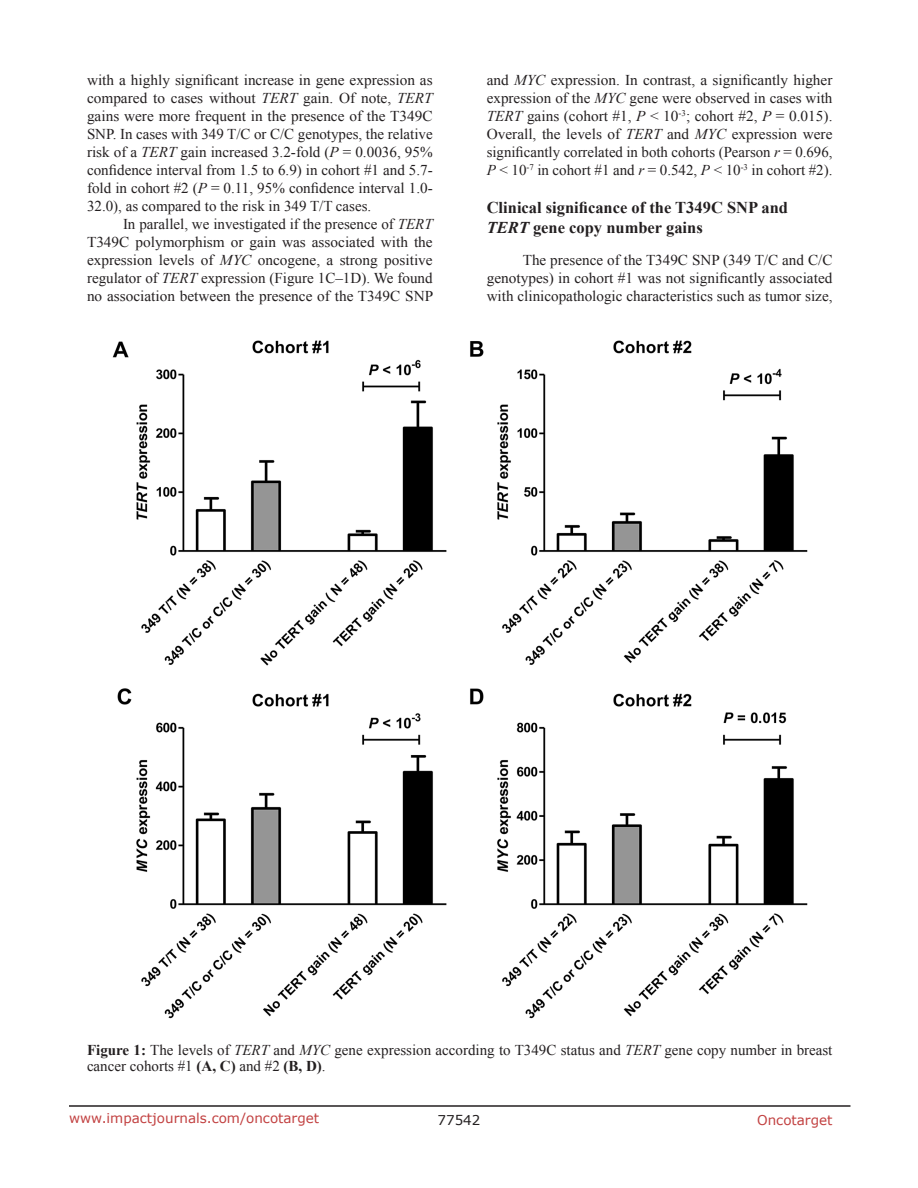
<style>
.page{position:relative;width:918px;height:1188px;background:#fff}
.page>*{position:absolute;margin:0;border:0;box-sizing:border-box;transform-origin:0 0}
.SubHeading{font:700 16.5px/19.8px "Times New Roman";color:#231f20}
.BodyText{font:15px/18px "Times New Roman";color:#231f20;text-align:justify}
.figuretext{font:15px/16.2px "Times New Roman";color:#231f20}
.t1{font:13.5px "Verdana";color:#c24141}
.t2{font:13.5px "Verdana";color:#231f20}
.s1{font-style:italic}
.s2{font-weight:700}
</style>
<div class="page">
<hr style="left:69px;top:1105px;width:781px;height:2px;background:#231f20">
<img style="left:112px;top:340px;width:696px;height:679px">
<p class="BodyText" style="left:87px;top:71px;width:347px">with a highly significant increase in gene expression as compared to cases without <span class="s1">TERT</span> gain. Of note, <span class="s1">TERT </span>gains were more frequent in the presence of the T349C SNP. In cases with 349 T/C or C/C genotypes, the relative risk of a <span class="s1">TERT</span> gain increased 3.2-fold (<span class="s1">P</span> = 0.0036, 95% confidence interval from 1.5 to 6.9) in cohort #1 and 5.7- fold in cohort #2 (<span class="s1">P</span> = 0.11, 95% confidence interval 1.0- 32.0), as compared to the risk in 349 T/T cases.</p>
<p class="BodyText" style="left:87px;top:215px;width:348px;text-indent:36px">In parallel, we investigated if the presence of <span class="s1">TERT </span>T349C polymorphism or gain was associated with the expression levels of <span class="s1">MYC</span> oncogene, a strong positive regulator of <span class="s1">TERT</span> expression (Figure 1C–1D). We found no association between the presence of the T349C SNP</p>
<p class="BodyText" style="left:487px;top:71px;width:347px">and <span class="s1">MYC</span> expression. In contrast, a significantly higher expression of the <span class="s1">MYC</span> gene were observed in cases with <span class="s1">TERT</span> gains (cohort #1, <span class="s1">P</span> &lt; 10<sup>-3</sup>; cohort #2, <span class="s1">P</span> = 0.015).<br>Overall, the levels of <span class="s1">TERT</span> and <span class="s1">MYC</span> expression were significantly correlated in both cohorts (Pearson <span class="s1">r</span> = 0.696, <span class="s1">P</span> &lt; 10<sup>-7</sup> in cohort #1 and <span class="s1">r</span> = 0.542, <span class="s1">P</span> &lt; 10<sup>-3</sup> in cohort #2).</p>
<p class="SubHeading" style="left:487px;top:197px;width:303px">Clinical significance of the T349C SNP and<br><span class="s1">TERT</span> gene copy number gains</p>
<p class="BodyText" style="left:487px;top:250px;width:347px;text-indent:36px">The presence of the T349C SNP (349 T/C and C/C genotypes) in cohort #1 was not significantly associated with clinicopathologic characteristics such as tumor size,</p>
<p class="figuretext" style="left:87px;top:1042px;width:747px"><span class="s2">Figure 1:</span> The levels of <span class="s1">TERT</span> and <span class="s1">MYC</span> gene expression according to T349C status and <span class="s1">TERT</span> gene copy number in breast cancer cohorts #1 <span class="s2">(A, C)</span> and #2 <span class="s2">(B, D)</span>.</p>
<p class="t1" style="left:69px;top:1109px;width:252px">www.impactjournals.com/oncotarget</p>
<p class="t2" style="left:438px;top:1111px;width:44px">77542</p>
<p class="t1" style="left:757px;top:1111px;width:77px">Oncotarget</p>
</div>
